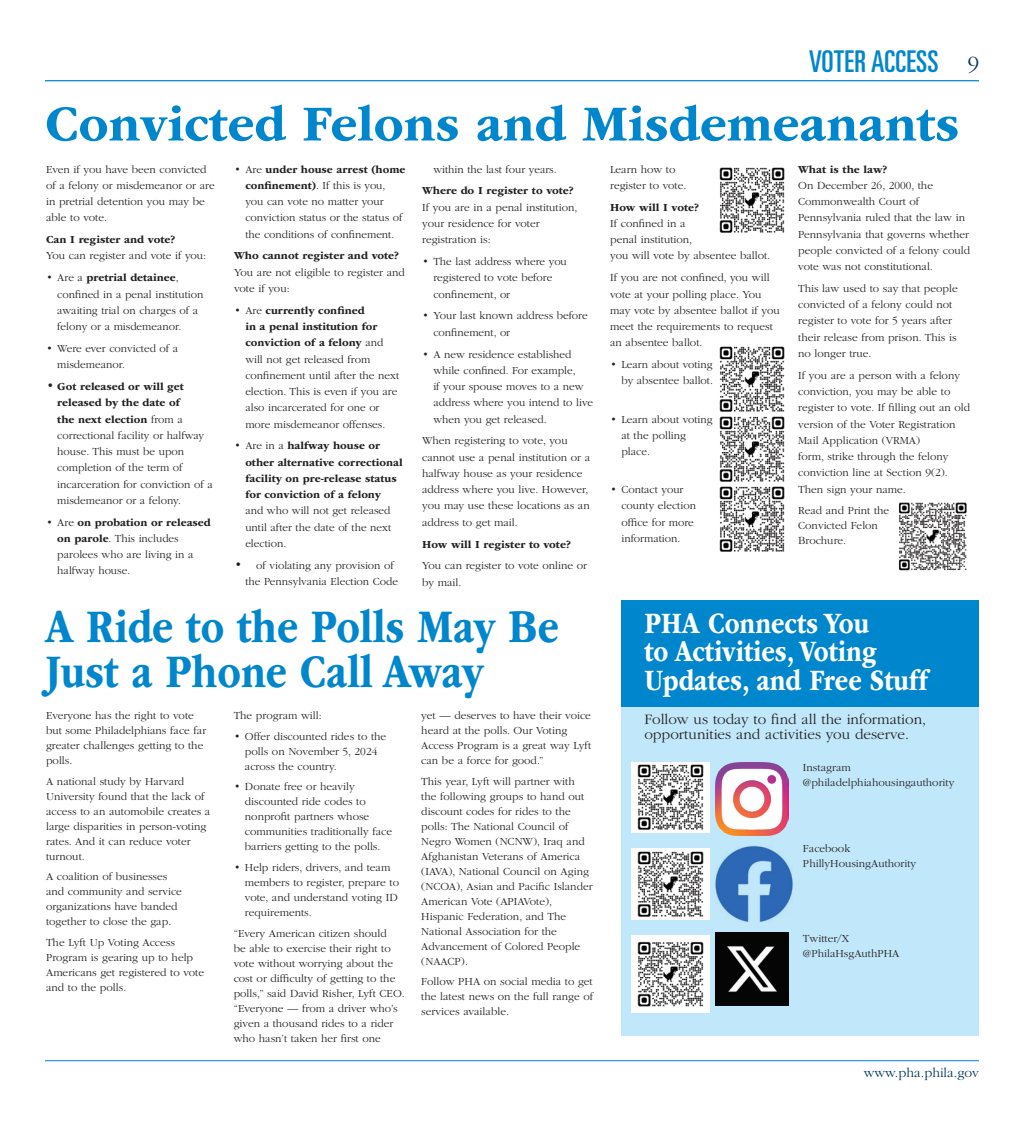
<style>
.page{position:relative;width:1024px;height:1125px;background:#fff}
.page>*{position:absolute;margin:0;border:0;box-sizing:border-box;transform-origin:0 0}
.Header_2022{font:700 52.5px "ITC Garamond Std";color:#0086cc}
.Header_2022-2{font:700 48.75px/45px "ITC Garamond Std";color:#0086cc;scale:.82 1}
.Header_2022-3{font:700 30.88px/28.5px "ITC Garamond Std";color:#fff;scale:.82 1}
.sections{font:ultra-condensed 30px "Univers LT Std";letter-spacing:.01em;color:#0086cc}
.t1{font:300 22.5px "ITC Garamond Std";color:#003357}
.t2{font:300 15px/15px "ITC Garamond Std";color:#231f20}
.t3{font:300 13.75px "ITC Garamond Std";color:#003357}
.t4{font:300 11.25px/16.2px "ITC Garamond Std";color:#231f20}
.Fellon_Header{font:700 11.25px/16.2px "ITC Garamond Std";color:#231f20}
.s1{font-weight:700}
.s2{font-size:13.75px}
.s3{font-weight:300}
</style>
<div class="page">
<hr style="left:45px;top:80px;width:934px;height:1px;background:#0086cc">
<hr style="left:45px;top:1060px;width:934px;height:1px;background:#0086cc">
<div style="left:621px;top:600px;width:357px;height:436px;background:#c1e8fa"></div>
<div style="left:621px;top:600px;width:357px;height:106px;background:#0086cc"></div>
<img style="left:719px;top:167px;width:66px;height:66px">
<img style="left:719px;top:346px;width:66px;height:206px">
<img style="left:898px;top:502px;width:69px;height:69px">
<img style="left:631px;top:762px;width:78px;height:71px">
<img style="left:631px;top:849px;width:66px;height:70px">
<img style="left:631px;top:935px;width:78px;height:78px">
<img style="left:715px;top:932px;width:73px;height:74px">
<img style="left:697px;top:845px;width:96px;height:77px">
<img style="left:715px;top:762px;width:73px;height:74px">
<p class="sections" style="left:809px;top:44px;width:131px">VOTER ACCESS</p>
<h3 class="t1" style="left:968px;top:52px;width:13px">9</h3>
<p class="Header_2022" style="left:45px;top:94px;width:915px">Convicted Felons and Misdemeanants</p>
<p class="t4" style="left:46px;top:161px;width:170px">Even if you have been convicted of a felony or misdemeanor or are in pretrial detention you may be able to vote.</p>
<p class="Fellon_Header" style="left:46px;top:232px;width:131px">Can I register and vote?</p>
<p class="t4" style="left:46px;top:248px;width:162px">You can register and vote if you:</p>
<p class="t4" style="left:57px;top:270px;width:148px;text-indent:-11px">• Are a <span class="s1">pretrial detainee</span>, confined in a penal institution awaiting trial on charges of a felony or a misdemeanor.</p>
<p class="t4" style="left:57px;top:340px;width:122px;text-indent:-11px">• Were ever convicted of a misdemeanor.</p>
<p class="t4" style="left:57px;top:379px;width:157px;text-indent:-11px"><span class="s2">•</span> <span class="s1">Got released or will get released by the date of<br>the next election</span> from a correctional facility or halfway house. This must be upon completion of the term of incarceration for conviction of a misdemeanor or a felony.</p>
<p class="t4" style="left:57px;top:514px;width:155px;text-indent:-11px">• Are <span class="s1">on probation or released on parole</span>. This includes parolees who are living in a halfway house.</p>
<p class="t4" style="left:245px;top:161px;width:162px;text-indent:-11px">• Are <span class="s1">under house arrest (home confinement)</span>. If this is you, you can vote no matter your conviction status or the status of the conditions of confinement.</p>
<p class="Fellon_Header" style="left:234px;top:248px;width:166px">Who cannot register and vote?</p>
<p class="t4" style="left:234px;top:264px;width:172px">You are not eligible to register and vote if you:</p>
<p class="t4" style="left:245px;top:302px;width:155px;text-indent:-11px">• Are <span class="s1">currently confined<br>in a penal institution for conviction of a felony</span> and will not get released from confinement until after the next election. This is even if you are also incarcerated for one or more misdemeanor offenses.</p>
<p class="Fellon_Header" style="left:245px;top:438px;width:159px;text-indent:-11px"><span class="s3">• Are in a</span> halfway house or other alternative correctional facility on pre-release status for conviction of a felony<br><span class="s3">and who will not get released until after the date of the next election.</span></p>
<p class="t4" style="left:245px;top:557px;width:154px;text-indent:-11px"><span class="s2">•</span> of violating any provision of the Pennsylvania Election Code</p>
<p class="t4" style="left:433px;top:161px;width:125px">within the last four years.</p>
<p class="Fellon_Header" style="left:422px;top:183px;width:153px">Where do I register to vote?</p>
<p class="t4" style="left:422px;top:199px;width:157px">If you are in a penal institution, your residence for voter registration is:</p>
<p class="t4" style="left:433px;top:254px;width:135px;text-indent:-11px">• The last address where you registered to vote before confinement, or</p>
<p class="t4" style="left:433px;top:308px;width:156px;text-indent:-11px">• Your last known address before confinement, or</p>
<p class="t4" style="left:433px;top:346px;width:161px;text-indent:-11px">• A new residence established while confined. For example,<br>if your spouse moves to a new address where you intend to live when you get released.</p>
<p class="t4" style="left:422px;top:433px;width:169px">When registering to vote, you cannot use a penal institution or a halfway house as your residence address where you live. However, you may use these locations as an address to get mail.</p>
<p class="Fellon_Header" style="left:422px;top:536px;width:150px">How will I register to vote?</p>
<p class="t4" style="left:422px;top:558px;width:166px">You can register to vote online or by mail.</p>
<p class="t4" style="left:610px;top:161px;width:78px">Learn how to register to vote.</p>
<p class="Fellon_Header" style="left:610px;top:199px;width:90px">How will I vote?</p>
<p class="t4" style="left:610px;top:215px;width:162px">If confined in a<br>penal institution,<br>you will vote by absentee ballot.</p>
<p class="t4" style="left:610px;top:270px;width:171px">If you are not confined, you will vote at your polling place. You may vote by absentee ballot if you meet the requirements to request an absentee ballot.</p>
<p class="t4" style="left:610px;top:357px;width:104px;text-align:right">• Learn about voting by absentee ballot.</p>
<p class="t4" style="left:621px;top:411px;width:93px;text-indent:-11px">• Learn about voting at the polling place.</p>
<p class="t4" style="left:621px;top:482px;width:76px;text-indent:-11px">• Contact your county election office for more information.</p>
<p class="Fellon_Header" style="left:798px;top:161px;width:91px">What is the law?</p>
<p class="t4" style="left:798px;top:177px;width:173px">On December 26, 2000, the<br>Commonwealth Court of<br>Pennsylvania ruled that the law in<br>Pennsylvania that governs whether people convicted of a felony could vote was not constitutional.</p>
<p class="t4" style="left:798px;top:280px;width:161px">This law used to say that people convicted of a felony could not register to vote for 5 years after their release from prison. This is no longer true.</p>
<p class="t4" style="left:798px;top:367px;width:173px">If you are a person with a felony conviction, you may be able to register to vote. If filling out an old version of the Voter Registration<br>Mail Application (VRMA)<br>form, strike through the felony conviction line at Section 9(2).<br>Then sign your name.</p>
<p class="t4" style="left:798px;top:504px;width:93px;line-height:15px">Read and Print the<br>Convicted Felon<br>Brochure.</p>
<p class="Header_2022-2" style="left:45px;top:604px;width:628px">A Ride to the Polls May Be<br>Just a Phone Call Away</p>
<p class="Header_2022-3" style="left:644px;top:609px;width:348px">PHA Connects You<br>to Activities, Voting<br>Updates, and Free Stuff</p>
<p class="t4" style="left:46px;top:708px;width:162px;line-height:15px">Everyone has the right to vote but some Philadelphians face far greater challenges getting to the polls.</p>
<p class="t4" style="left:46px;top:774px;width:166px;line-height:15px">A national study by Harvard<br>University found that the lack of access to an automobile creates a large disparities in person-voting rates. And it can reduce voter turnout.</p>
<p class="t4" style="left:46px;top:870px;width:137px;line-height:15px">A coalition of businesses and community and service organizations have banded together to close the gap.</p>
<p class="t4" style="left:46px;top:935px;width:159px;line-height:15px">The Lyft Up Voting Access<br>Program is gearing up to help<br>Americans get registered to vote and to the polls.</p>
<p class="t4" style="left:234px;top:708px;width:90px">The program will:</p>
<p class="t4" style="left:245px;top:729px;width:143px;line-height:15px;text-indent:-11px">• Offer discounted rides to the polls on November 5, 2024 across the country.</p>
<p class="t4" style="left:245px;top:780px;width:149px;line-height:15px;text-indent:-11px">• Donate free or heavily discounted ride codes to nonprofit partners whose communities traditionally face barriers getting to the polls.</p>
<p class="t4" style="left:245px;top:860px;width:156px;line-height:15px;text-indent:-11px">• Help riders, drivers, and team members to register, prepare to vote, and understand voting ID requirements.</p>
<p class="t4" style="left:234px;top:926px;width:173px;line-height:15px">“Every American citizen should<br>be able to exercise their right to vote without worrying about the cost or difficulty of getting to the polls,” said David Risher, Lyft CEO. “Everyone — from a driver who’s given a thousand rides to a rider who hasn’t taken her first one</p>
<p class="t4" style="left:421px;top:708px;width:171px;line-height:15px">yet — deserves to have their voice heard at the polls. Our Voting<br>Access Program is a great way Lyft can be a force for good.”</p>
<p class="t4" style="left:421px;top:774px;width:173px;line-height:15px">This year, Lyft will partner with the following groups to hand out discount codes for rides to the polls: The National Council of<br>Negro Women (NCNW), Iraq and<br>Afghanistan Veterans of America (IAVA), National Council on Aging (NCOA), Asian and Pacific Islander<br>American Vote (APIAVote),<br>Hispanic Federation, and The<br>National Association for the<br>Advancement of Colored People (NAACP).</p>
<p class="t4" style="left:421px;top:975px;width:173px;line-height:15px;text-align:justify">Follow PHA on social media to get the latest news on the full range of services available.</p>
<p class="t2" style="left:644px;top:712px;width:283px">Follow us today to find all the information, opportunities and activities you deserve.</p>
<p class="t4" style="left:803px;top:760px;width:49px">Instagram</p>
<p class="t4" style="left:803px;top:775px;width:153px">@philadelphiahousingauthority</p>
<p class="t4" style="left:803px;top:841px;width:49px">Facebook</p>
<p class="t4" style="left:803px;top:856px;width:115px">PhillyHousingAuthority</p>
<p class="t4" style="left:803px;top:931px;width:48px">Twitter/X</p>
<p class="t4" style="left:803px;top:946px;width:98px">@PhilaHsgAuthPHA</p>
<p class="t3" style="left:863px;top:1065px;width:117px">www.pha.phila.gov</p>
</div>
